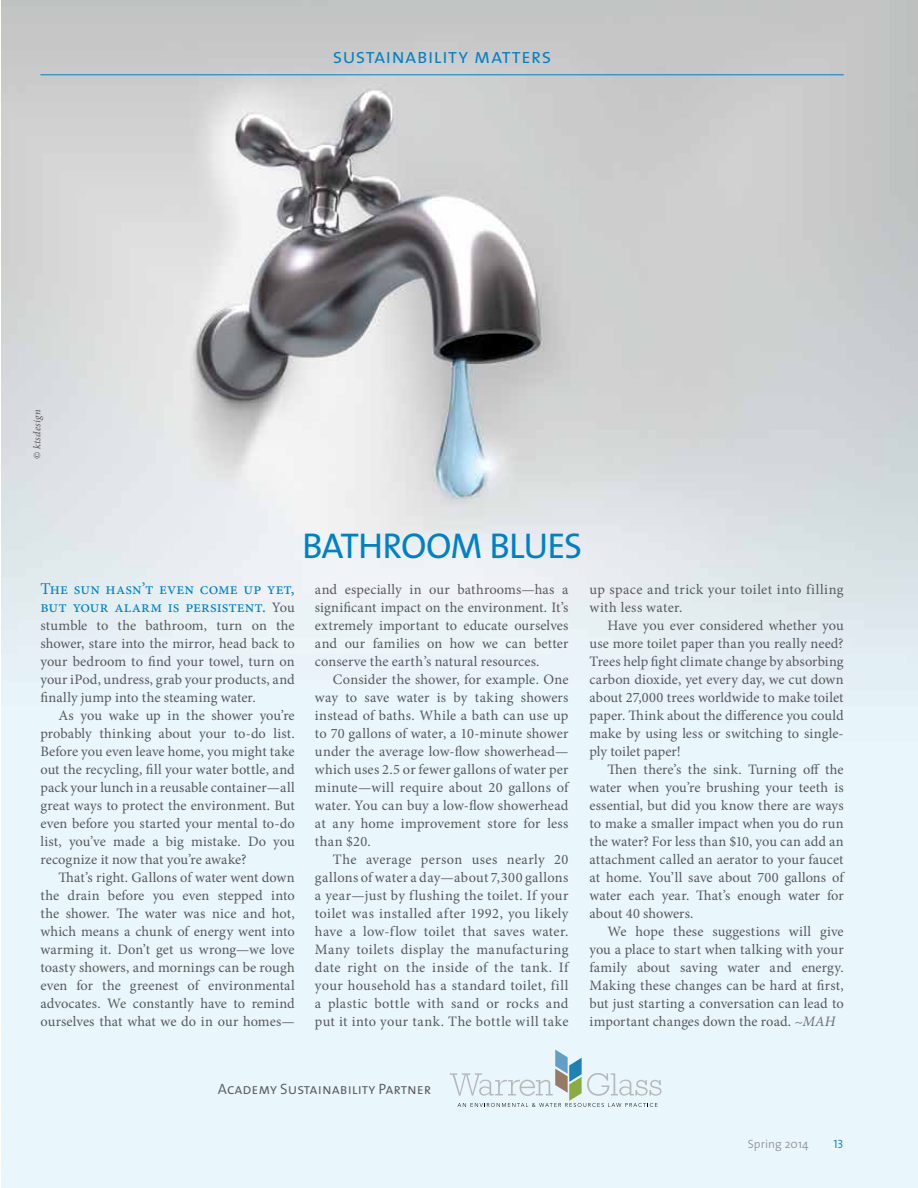
<style>
.page{position:relative;width:918px;height:1188px;background:#fff}
.page>*{position:absolute;margin:0;border:0;box-sizing:border-box;transform-origin:0 0}
.t1{font:36px "The Sans";letter-spacing:-.03em;color:#0081c6}
.t2{font:21px "The Sans Semi Light Caps";letter-spacing:.01em;color:#0081c6}
.t3{font:16.5px/18px "Minion Pro";letter-spacing:.005em;color:#0081c6}
.t4{font:15px "The Sans Semi Light Caps";color:#58595b}
.t5{font:14.4px/18px "Minion Pro";letter-spacing:.01em;color:#58595b;text-align:justify}
.t6{font:300 12px "The Sans";letter-spacing:.01em;color:#939598}
.t7{font:12px "The Sans Semi Light Caps";color:#0081c6}
.t8{font:italic 10.5px "Minion Pro";color:#58595b}
.s1{font-style:normal}
.s2{font-size:14.4px;color:#58595b}
.s3{font-style:italic;color:#6d6e71}
</style>
<div class="page">
<img style="left:0;top:0;width:918px;height:1188px">
<hr style="left:40px;top:74px;width:804px;height:1px;background:#0081c6">
<svg style="left:450px;top:1050px;width:212px;height:57px;background:#d9e7ec"></svg>
<h2 class="t2" style="left:333px;top:39px;width:220px">sustainability matters</h2>
<p class="t8" style="left:30px;top:459px;width:51px;rotate:-90deg"><span class="s1">©</span> ktsdesign</p>
<p class="t3" style="left:40px;top:580px;width:256px">The sun hasn’t even come up yet, but your alarm is persistent. <span class="s2">You</span></p>
<p class="t5" style="left:41px;top:616px;width:256px">stumble to the bathroom, turn on the shower, stare into the mirror, head back to your bedroom to find your towel, turn on your iPod, undress, grab your products, and finally jump into the steaming water.</p>
<p class="t5" style="left:41px;top:706px;width:256px;text-indent:18px">As you wake up in the shower you’re probably thinking about your to-do list.<br>Before you even leave home, you might take out the recycling, fill your water bottle, and pack your lunch in a reusable container—all great ways to protect the environment. But even before you started your mental to-do list, you’ve made a big mistake. Do you recognize it now that you’re awake?</p>
<p class="t5" style="left:41px;top:868px;width:256px;text-indent:18px">That’s right. Gallons of water went down the drain before you even stepped into the shower. The water was nice and hot, which means a chunk of energy went into warming it. Don’t get us wrong—we love toasty showers, and mornings can be rough even for the greenest of environmental advocates. We constantly have to remind ourselves that what we do in our homes—</p>
<h1 class="t1" style="left:302px;top:516px;width:282px">BATHROOM BLUES</h1>
<p class="t5" style="left:315px;top:580px;width:255px">and especially in our bathrooms—has a significant impact on the environment. It’s extremely important to educate ourselves and our families on how we can better conserve the earth’s natural resources.</p>
<p class="t5" style="left:315px;top:670px;width:256px;text-indent:18px">Consider the shower, for example. One way to save water is by taking showers instead of baths. While a bath can use up to 70 gallons of water, a 10-minute shower under the average low-flow showerhead— which uses 2.5 or fewer gallons of water per minute—will require about 20 gallons of water. You can buy a low-flow showerhead at any home improvement store for less than $20.</p>
<p class="t5" style="left:315px;top:850px;width:256px;text-indent:18px">The average person uses nearly 20 gallons of water a day—about 7,300 gallons a year—just by flushing the toilet. If your toilet was installed after 1992, you likely have a low-flow toilet that saves water.<br>Many toilets display the manufacturing date right on the inside of the tank. If your household has a standard toilet, fill a plastic bottle with sand or rocks and put it into your tank. The bottle will take</p>
<p class="t5" style="left:589px;top:580px;width:256px">up space and trick your toilet into filling with less water.</p>
<p class="t5" style="left:589px;top:616px;width:256px;text-indent:18px">Have you ever considered whether you use more toilet paper than you really need?<br>Trees help fight climate change by absorbing carbon dioxide, yet every day, we cut down about 27,000 trees worldwide to make toilet paper. Think about the difference you could make by using less or switching to single&shy;ply toilet paper!</p>
<p class="t5" style="left:589px;top:760px;width:257px;text-indent:18px">Then there’s the sink. Turning off the water when you’re brushing your teeth is essential, but did you know there are ways to make a smaller impact when you do run the water? For less than $10, you can add an attachment called an aerator to your faucet at home. You’ll save about 700 gallons of water each year. That’s enough water for about 40 showers.</p>
<p class="t5" style="left:589px;top:922px;width:256px;text-indent:18px">We hope these suggestions will give you a place to start when talking with your family about saving water and energy.<br>Making these changes can be hard at first, but just starting a conversation can lead to important changes down the road. <span class="s3">~MAH</span></p>
<p class="t4" style="left:218px;top:1076px;width:215px">Academy Sustainability Partner</p>
<p class="t6" style="left:748px;top:1134px;width:63px">Spring 2014</p>
<p class="t7" style="left:834px;top:1134px;width:12px">13</p>
</div>
